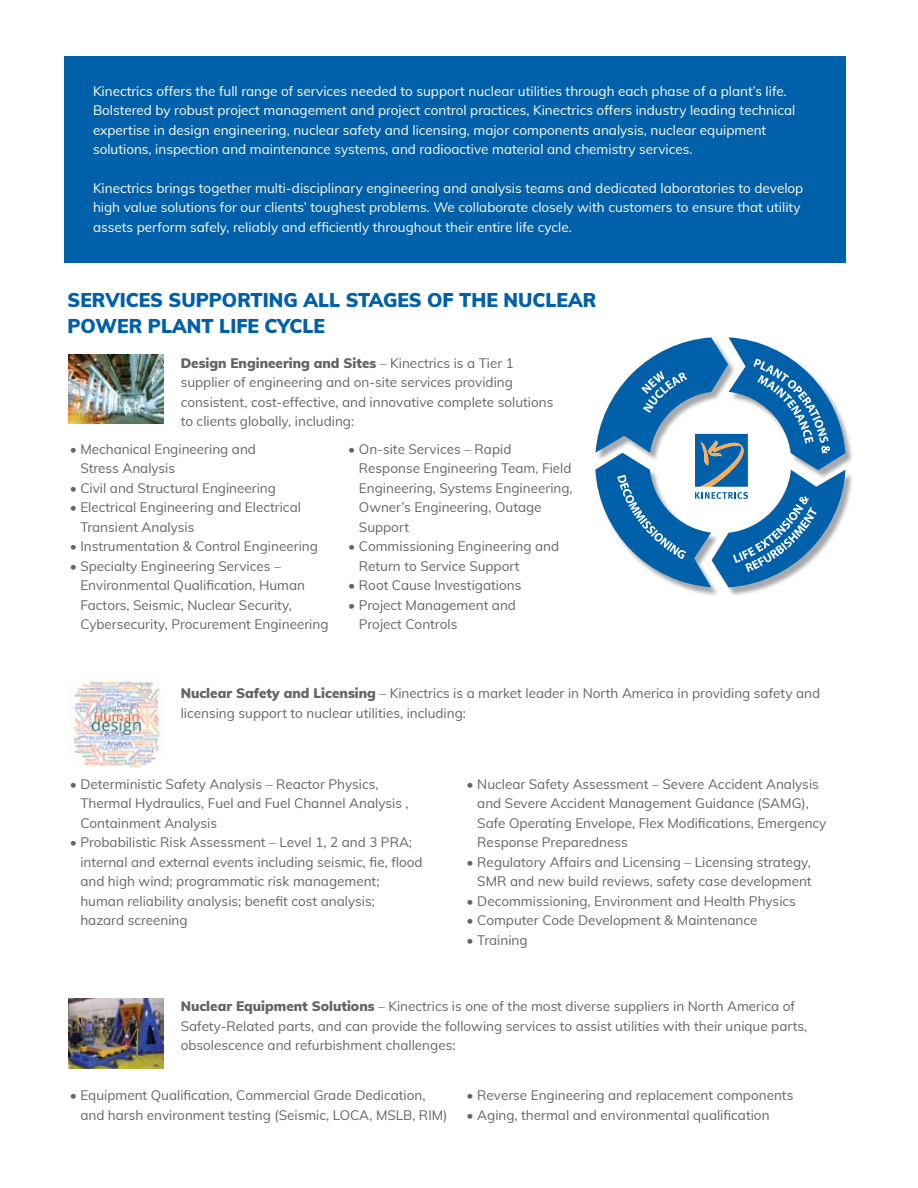
<style>
.page{position:relative;width:918px;height:1188px;background:#fff}
.page>*{position:absolute;margin:0;border:0;box-sizing:border-box;transform-origin:0 0}
.t1{font:900 19.5px/25.5px "Muli";color:#0060a9}
.t2{font:13.5px/19.5px "Muli";color:#636467}
.t3{font:13.5px/19.5px "Muli";color:#fff}
.s1{font-weight:900}
</style>
<div class="page">
<div style="left:64px;top:56px;width:782px;height:207px;background:#0060a9"></div>
<img style="left:845px;top:426px;width:7px;height:25px">
<img style="left:740px;top:499px;width:109px;height:96px">
<img style="left:845px;top:451px;width:7px;height:48px">
<img style="left:693px;top:587px;width:47px;height:9px">
<svg style="left:595px;top:337px;width:250px;height:250px"></svg>
<img style="left:70px;top:677px;width:94px;height:90px">
<img style="left:69px;top:354px;width:94px;height:69px">
<img style="left:69px;top:999px;width:94px;height:69px">
<p class="t3" style="left:93px;top:80px;width:704px">Kinectrics offers the full range of services needed to support nuclear utilities through each phase of a plant’s life.<br>Bolstered by robust project management and project control practices, Kinectrics offers industry leading technical expertise in design engineering, nuclear safety and licensing, major components analysis, nuclear equipment solutions, inspection and maintenance systems, and radioactive material and chemistry services.</p>
<p class="t3" style="left:93px;top:178px;width:712px">Kinectrics brings together multi-disciplinary engineering and analysis teams and dedicated laboratories to develop high value solutions for our clients’ toughest problems. We collaborate closely with customers to ensure that utility assets perform safely, reliably and efficiently throughout their entire life cycle.</p>
<h1 class="t1" style="left:68px;top:287px;width:530px">Services supporting all stages of the nuclear power plant life cycle</h1>
<p class="t2" style="left:181px;top:352px;width:374px"><span class="s1">Design Engineering and Sites</span> – Kinectrics is a Tier 1 supplier of engineering and on-site services providing consistent, cost-effective, and innovative complete solutions to clients globally, including:</p>
<p class="t2" style="left:80px;top:439px;width:177px;text-indent:-11px">• Mechanical Engineering and<br>Stress Analysis</p>
<p class="t2" style="left:70px;top:478px;width:208px">• Civil and Structural Engineering</p>
<p class="t2" style="left:80px;top:497px;width:222px;text-indent:-11px">• Electrical Engineering and Electrical<br>Transient Analysis</p>
<p class="t2" style="left:70px;top:536px;width:250px">• Instrumentation &amp; Control Engineering</p>
<p class="t2" style="left:80px;top:556px;width:250px;text-indent:-11px">• Specialty Engineering Services – Environmental Qualification, Human Factors, Seismic, Nuclear Security, Cybersecurity, Procurement Engineering</p>
<p class="t2" style="left:359px;top:439px;width:215px;text-indent:-11px">• On-site Services – Rapid<br>Response Engineering Team, Field<br>Engineering, Systems Engineering,<br>Owner’s Engineering, Outage<br>Support</p>
<p class="t2" style="left:359px;top:536px;width:202px;text-indent:-11px">• Commissioning Engineering and<br>Return to Service Support</p>
<p class="t2" style="left:348px;top:575px;width:175px">• Root Cause Investigations</p>
<p class="t2" style="left:359px;top:595px;width:159px;text-indent:-11px">• Project Management and<br>Project Controls</p>
<p class="t2" style="left:181px;top:683px;width:641px"><span class="s1">Nuclear Safety and Licensing</span> – Kinectrics is a market leader in North America in providing safety and licensing support to nuclear utilities, including:</p>
<p class="t2" style="left:80px;top:774px;width:330px;text-indent:-11px">• Deterministic Safety Analysis – Reactor Physics,<br>Thermal Hydraulics, Fuel and Fuel Channel Analysis ,<br>Containment Analysis</p>
<p class="t2" style="left:80px;top:832px;width:344px;text-indent:-11px">• Probabilistic Risk Assessment – Level 1, 2 and 3 PRA; internal and external events including seismic, fie, flood and high wind; programmatic risk management; human reliability analysis; benefit cost analysis;<br>hazard screening</p>
<p class="t2" style="left:477px;top:774px;width:351px;text-indent:-11px">• Nuclear Safety Assessment – Severe Accident Analysis and Severe Accident Management Guidance (SAMG), Safe Operating Envelope, Flex Modifications, Emergency Response Preparedness</p>
<p class="t2" style="left:467px;top:852px;width:347px;text-align:right">• Regulatory Affairs and Licensing – Licensing strategy,<br>SMR and new build reviews, safety case development</p>
<p class="t2" style="left:467px;top:891px;width:331px">• Decommissioning, Environment and Health Physics</p>
<p class="t2" style="left:467px;top:910px;width:292px">• Computer Code Development &amp; Maintenance</p>
<p class="t2" style="left:467px;top:930px;width:62px">• Training</p>
<p class="t2" style="left:181px;top:996px;width:628px"><span class="s1">Nuclear Equipment Solutions</span> – Kinectrics is one of the most diverse suppliers in North America of<br>Safety-Related parts, and can provide the following services to assist utilities with their unique parts, obsolescence and refurbishment challenges:</p>
<p class="t2" style="left:80px;top:1085px;width:369px;text-indent:-11px">• Equipment Qualification, Commercial Grade Dedication, and harsh environment testing (Seismic, LOCA, MSLB, RIM)</p>
<p class="t2" style="left:467px;top:1085px;width:328px">• Reverse Engineering and replacement components</p>
<p class="t2" style="left:467px;top:1104px;width:304px">• Aging, thermal and environmental qualification</p>
</div>
